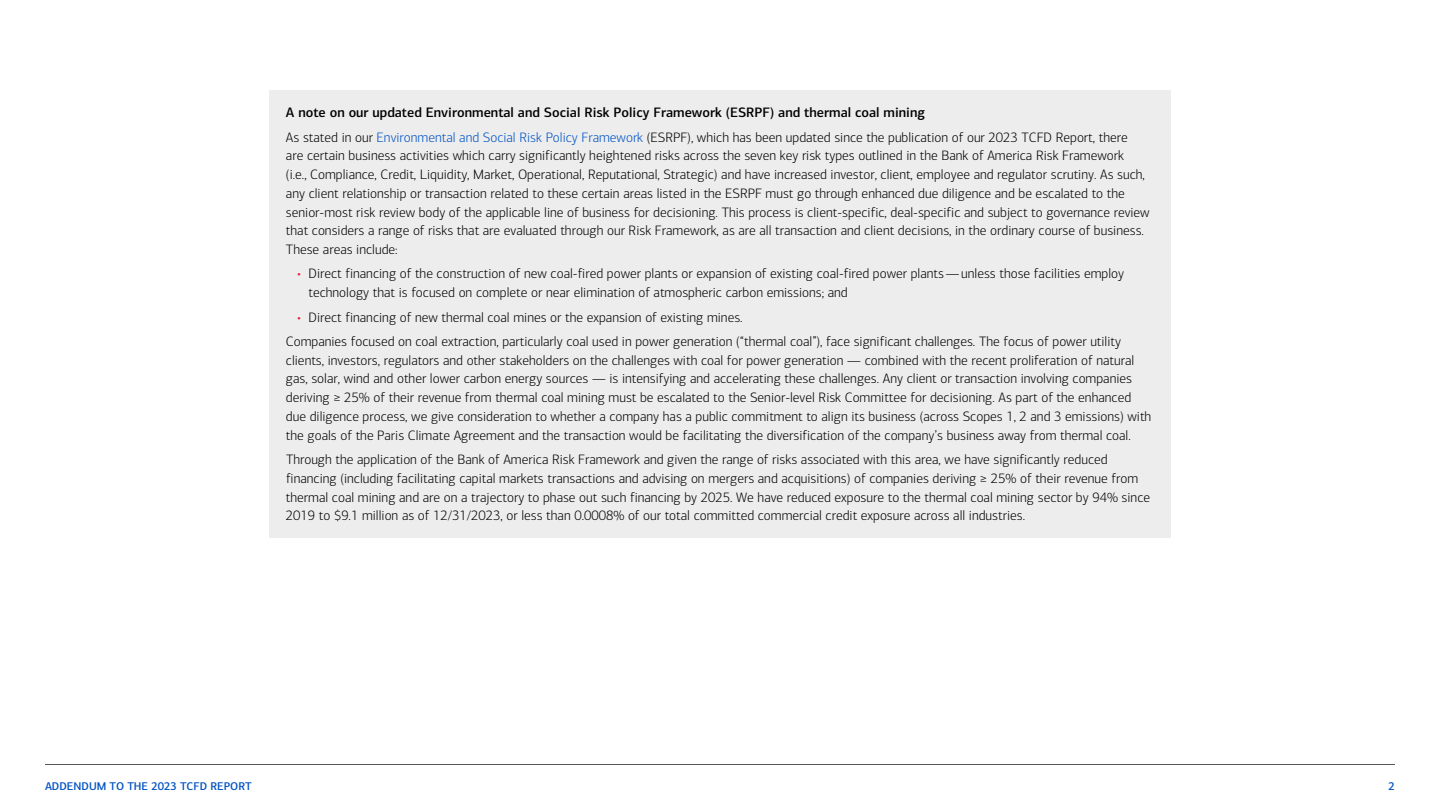
<style>
.page{position:relative;width:1440px;height:810px;background:#fff}
.page>*{position:absolute;margin:0;border:0;box-sizing:border-box;transform-origin:0 0}
.t1{font:300 13.75px/18.8px "Connections";color:#000}
.t2{font:500 13.75px/24.4px "Connections";color:#000}
.t3{font:500 11.25px "Connections";color:#0052c2}
.s1{font-weight:300}
.s2{font-weight:300;color:#0052c2}
.s3{color:#e31837}
</style>
<div class="page">
<hr style="left:45px;top:765px;width:1350px;height:1px;background:#000">
<div style="left:269px;top:90px;width:902px;height:447px;background:#ededee"></div>
<p class="t2" style="left:286px;top:100px;width:843px">A note on our updated Environmental and Social Risk Policy Framework (ESRPF) and thermal coal mining<br><span class="s1">As stated in our</span> <span class="s2">Environmental and Social Risk Policy Framework</span> <span class="s1">(ESRPF), which has been updated since the publication of our 2023 TCFD Report, there</span></p>
<p class="t1" style="left:286px;top:146px;width:865px">are certain business activities which carry significantly heightened risks across the seven key risk types outlined in the Bank of America Risk Framework<br>(i.e., Compliance, Credit, Liquidity, Market, Operational, Reputational, Strategic) and have increased investor, client, employee and regulator scrutiny. As such, any client relationship or transaction related to these certain areas listed in the ESRPF must go through enhanced due diligence and be escalated to the senior-most risk review body of the applicable line of business for decisioning. This process is client-specific, deal-specific and subject to governance review that considers a range of risks that are evaluated through our Risk Framework, as are all transaction and client decisions, in the ordinary course of business.<br>These areas include:</p>
<p class="t1" style="left:308px;top:265px;width:817px;text-indent:-11px"><span class="s3">•</span> Direct financing of the construction of new coal-fired power plants or expansion of existing coal-fired power plants—unless those facilities employ technology that is focused on complete or near elimination of atmospheric carbon emissions; and</p>
<p class="t1" style="left:286px;top:305px;width:837px;line-height:24.4px;text-indent:11px"><span class="s3">•</span> Direct financing of new thermal coal mines or the expansion of existing mines.<br>Companies focused on coal extraction, particularly coal used in power generation (“thermal coal”), face significant challenges. The focus of power utility</p>
<p class="t1" style="left:286px;top:351px;width:867px">clients, investors, regulators and other stakeholders on the challenges with coal for power generation — combined with the recent proliferation of natural gas, solar, wind and other lower carbon energy sources — is intensifying and accelerating these challenges. Any client or transaction involving companies deriving ≥ 25% of their revenue from thermal coal mining must be escalated to the Senior-level Risk Committee for decisioning. As part of the enhanced due diligence process, we give consideration to whether a company has a public commitment to align its business (across Scopes 1, 2 and 3 emissions) with the goals of the Paris Climate Agreement and the transaction would be facilitating the diversification of the company’s business away from thermal coal.</p>
<p class="t1" style="left:286px;top:450px;width:866px">Through the application of the Bank of America Risk Framework and given the range of risks associated with this area, we have significantly reduced financing (including facilitating capital markets transactions and advising on mergers and acquisitions) of companies deriving ≥ 25% of their revenue from thermal coal mining and are on a trajectory to phase out such financing by 2025. We have reduced exposure to the thermal coal mining sector by 94% since 2019 to $9.1 million as of 12/31/2023, or less than 0.0008% of our total committed commercial credit exposure across all industries.</p>
<p class="t3" style="left:45px;top:779px;width:208px">ADDENDUM TO THE 2023 TCFD REPORT</p>
<p class="t3" style="left:1389px;top:779px;width:8px">2</p>
</div>
